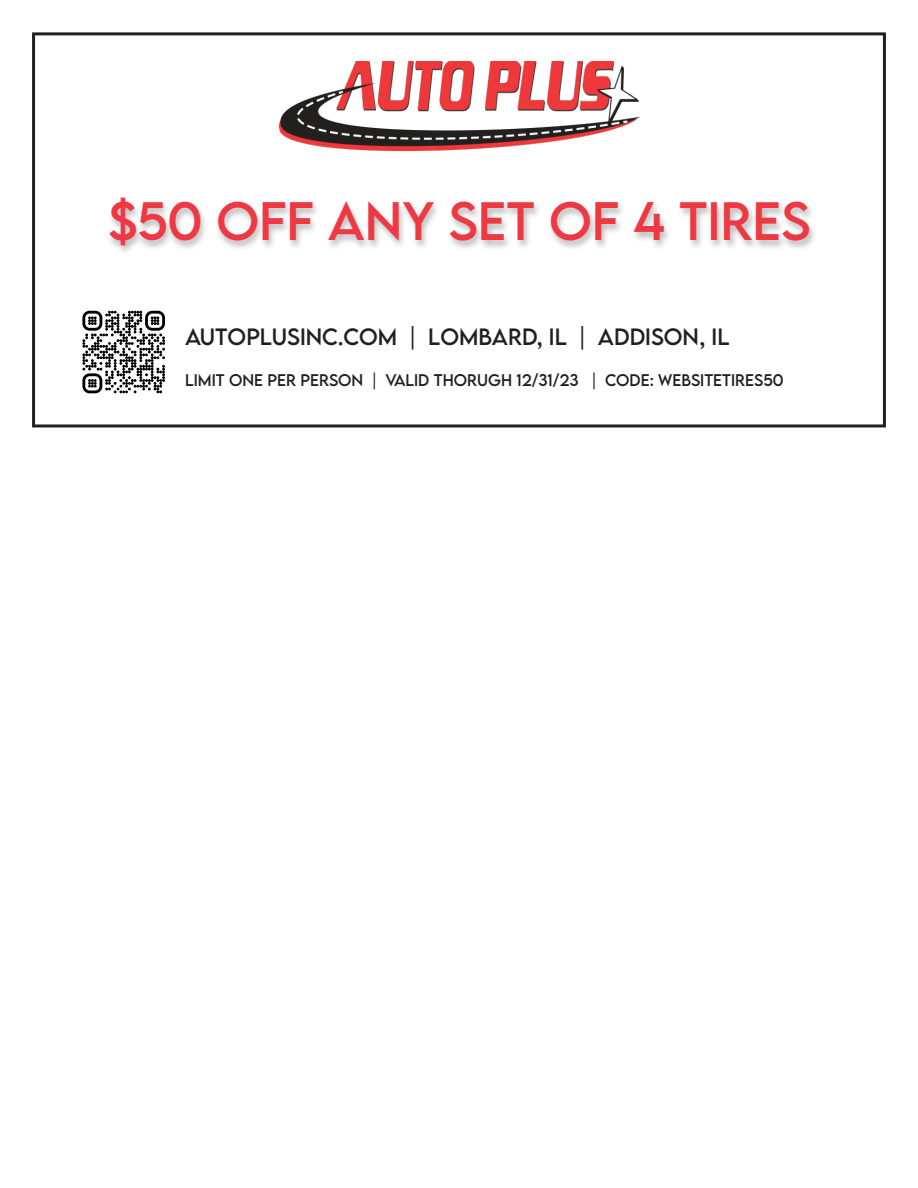
<style>
.page{position:relative;width:918px;height:1188px;background:#fff}
.page>*{position:absolute;margin:0;border:0;box-sizing:border-box;transform-origin:0 0}
.t1{font:48px "LEMONMILK";color:#ee3843}
.t2{font:21px "LEMONMILK";color:#231f20}
.t3{font:15px "LEMONMILK";color:#231f20}
</style>
<div class="page">
<div style="left:32px;top:32px;width:854px;height:395px;border:3px solid #231f20"></div>
<div style="left:106px;top:196px;width:711px;height:60px;background:#231f20;opacity:.3"></div>
<img style="left:279px;top:62px;width:361px;height:89px">
<svg style="left:82px;top:311px;width:83px;height:20px"></svg>
<p class="t1" style="left:108px;top:190px;width:704px">$50 OFF ANY SET OF 4 TIRES</p>
<p class="t2" style="left:185px;top:323px;width:546px">AUTOPLUSINC.COM | LOMBARD, IL | ADDISON, IL</p>
<p class="t3" style="left:185px;top:371px;width:600px">LIMIT ONE PER PERSON | VALID THORUGH 12/31/23 | CODE: WEBSITETIRES50</p>
</div>
